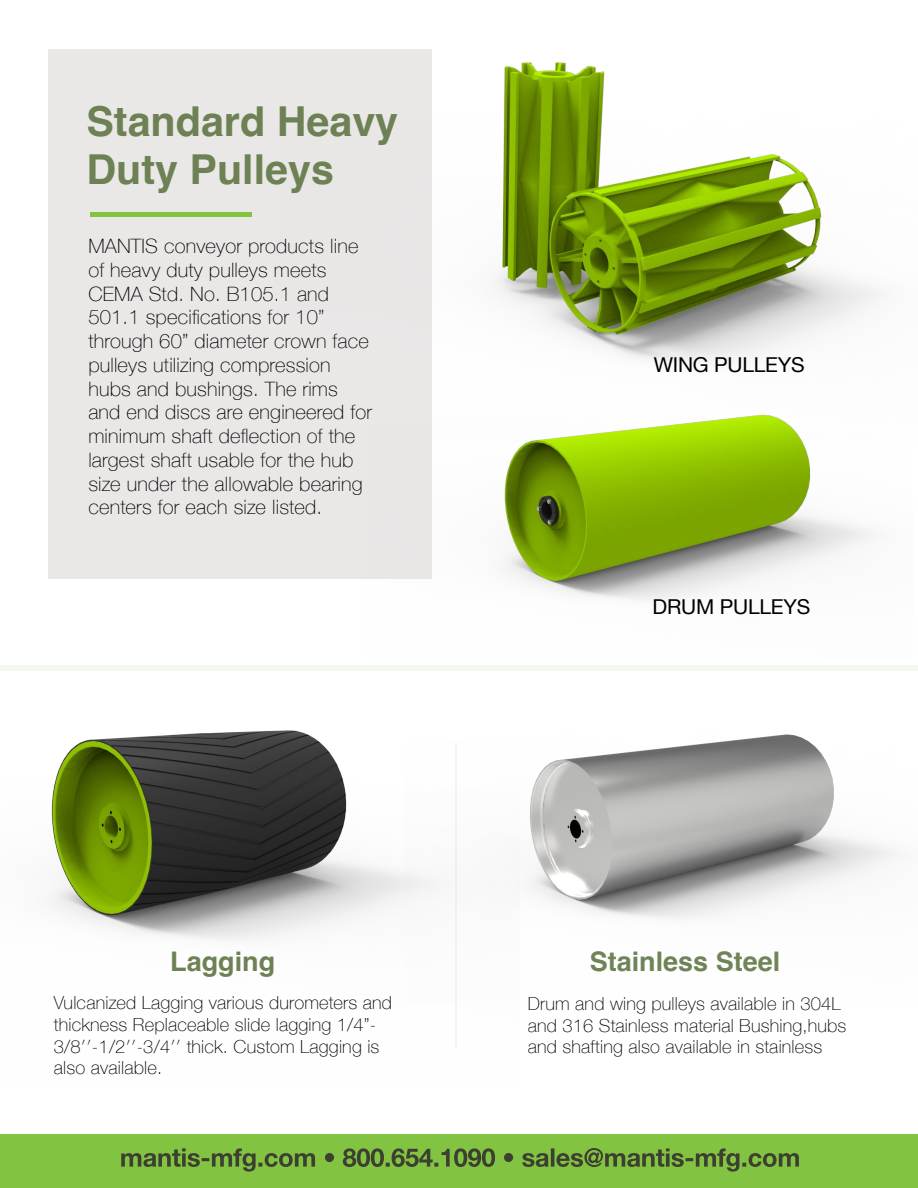
<style>
.page{position:relative;width:918px;height:1188px;background:#fff}
.page>*{position:absolute;margin:0;border:0;box-sizing:border-box;transform-origin:0 0}
.t1{font:700 41.25px/47.8px "Helvetica";color:#6d8154}
.t2{font:700 27px "Helvetica";color:#6d8154}
.t3{font:20.55px "Helvetica Neue";letter-spacing:-.01em;color:#000}
.t4{font:100 19.8px/23.7px "Helvetica Neue";letter-spacing:.01em;color:#000}
.t5{font:100 18px/21.6px "Helvetica Neue";letter-spacing:.01em;color:#000}
</style>
<div class="page">
<div style="left:0;top:1134px;width:918px;height:54px;background:#82c341"></div>
<svg style="left:121px;top:1148px;width:678px;height:24px"></svg>
<div style="left:48px;top:49px;width:383px;height:530px;background:#eae7e7"></div>
<img style="left:49px;top:730px;width:356px;height:210px">
<img style="left:431px;top:49px;width:451px;height:340px">
<img style="left:405px;top:734px;width:493px;height:185px">
<div style="left:0;top:665px;width:918px;height:6px;background:#f4f9ee"></div>
<hr style="left:455px;top:743px;width:2px;height:306px;background:#82c341">
<img style="left:431px;top:389px;width:443px;height:211px">
<div style="left:90px;top:212px;width:162px;height:5px;background:#82c341"></div>
<h1 class="t1" style="left:86px;top:102px;width:313px">Standard Heavy<br>Duty Pulleys</h1>
<p class="t4" style="left:88px;top:233px;width:285px">MANTIS conveyor products line of heavy duty pulleys meets<br>CEMA Std. No. B105.1 and<br>501.1 specifications for 10” through 60” diameter crown face pulleys utilizing compression hubs and bushings. The rims and end discs are engineered for minimum shaft deflection of the largest shaft usable for the hub size under the allowable bearing centers for each size listed.</p>
<p class="t3" style="left:654px;top:350px;width:153px">WING PULLEYS</p>
<p class="t3" style="left:653px;top:591px;width:159px">DRUM PULLEYS</p>
<h2 class="t2" style="left:170px;top:945px;width:107px">Lagging</h2>
<p class="t5" style="left:54px;top:991px;width:340px">Vulcanized Lagging various durometers and thickness Replaceable slide lagging 1/4”- 3/8′′-1/2′′-3/4′′ thick. Custom Lagging is also available.</p>
<h2 class="t2" style="left:590px;top:945px;width:192px">Stainless Steel</h2>
<p class="t5" style="left:528px;top:992px;width:320px">Drum and wing pulleys available in 304L and 316 Stainless material Bushing,hubs and shafting also available in stainless</p>
</div>
